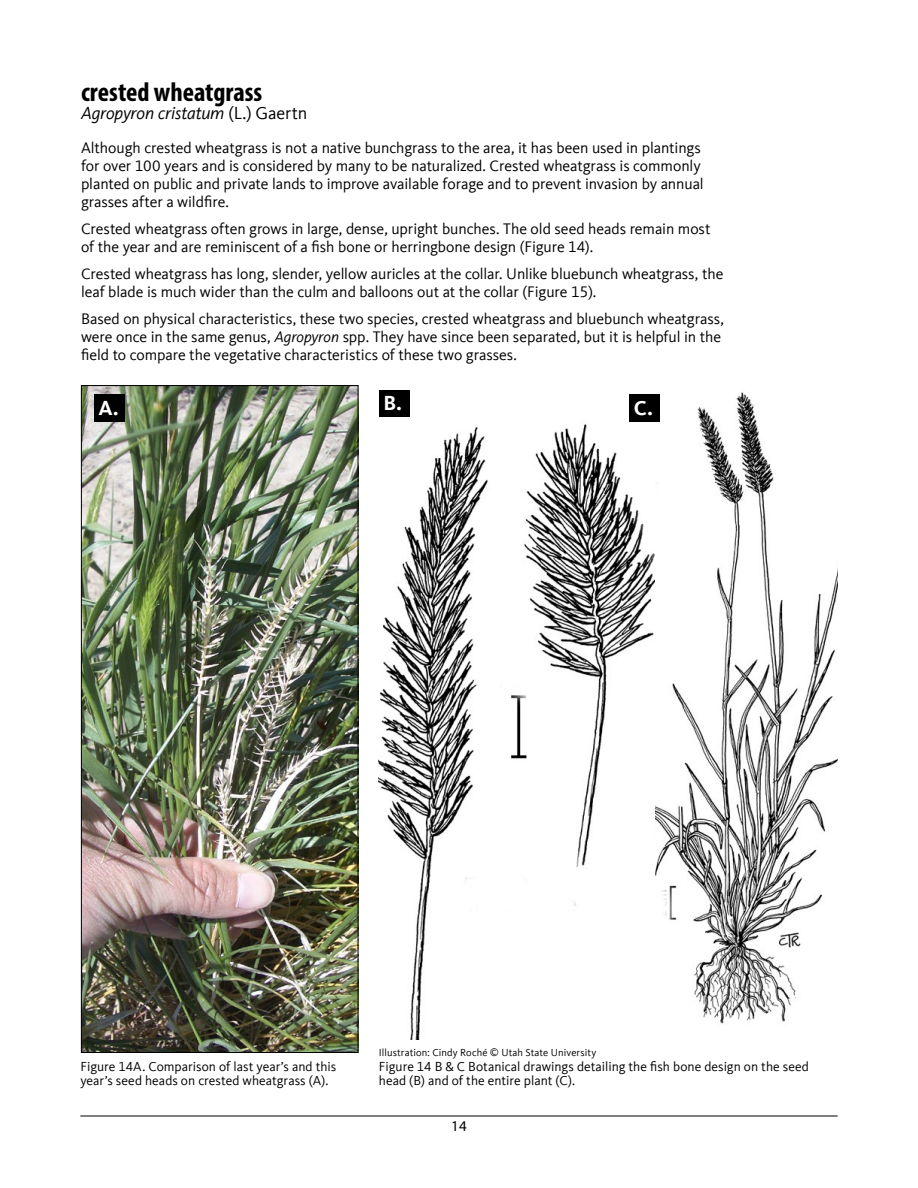
<style>
.page{position:relative;width:918px;height:1188px;background:#fff}
.page>*{position:absolute;margin:0;border:0;box-sizing:border-box;transform-origin:0 0}
.Subhead_18_tall{font:700 condensed 27px "Myriad Pro";color:#000}
.t1{font:700 21px "Kievit Offc";color:#fff}
.Subhead_12_grass_nam{font:italic 18px "Kievit Offc";letter-spacing:-.015em;color:#000}
.Body_Text1{font:15.75px/18px "Kievit Offc";letter-spacing:-.005em;color:#000}
.t2{font:15px "Myriad Pro";color:#000}
.t3{font:13.5px/13.5px "Kievit Offc";color:#000}
.Credit{font:10.5px "Kievit Offc";letter-spacing:.01em;color:#000}
.s1{font-style:normal}
.s2{font-style:italic}
</style>
<div class="page">
<hr style="left:80px;top:1116px;width:758px;height:1px;background:#000">
<img style="left:83px;top:387px;width:273px;height:664px">
<div style="left:81px;top:385px;width:277px;height:668px;border:1px solid #000"></div>
<div style="left:94px;top:394px;width:31px;height:27px;background:#000"></div>
<img style="left:655px;top:392px;width:183px;height:632px">
<img style="left:379px;top:421px;width:276px;height:618px">
<div style="left:502px;top:914px;width:154px;height:125px;background:#fff"></div>
<div style="left:629px;top:394px;width:31px;height:27px;background:#000"></div>
<div style="left:379px;top:390px;width:31px;height:27px;background:#000"></div>
<p class="Subhead_18_tall" style="left:81px;top:75px;width:183px">crested wheatgrass</p>
<h2 class="Subhead_12_grass_nam" style="left:81px;top:103px;width:228px">Agropyron cristatum <span class="s1">(L.) Gaertn</span></h2>
<p class="Body_Text1" style="left:81px;top:139px;width:624px">Although crested wheatgrass is not a native bunchgrass to the area, it has been used in plantings for over 100 years and is considered by many to be naturalized. Crested wheatgrass is commonly planted on public and private lands to improve available forage and to prevent invasion by annual grasses after a wildfire.</p>
<p class="Body_Text1" style="left:81px;top:220px;width:631px">Crested wheatgrass often grows in large, dense, upright bunches. The old seed heads remain most of the year and are reminiscent of a fish bone or herringbone design (Figure 14).</p>
<p class="Body_Text1" style="left:81px;top:265px;width:644px">Crested wheatgrass has long, slender, yellow auricles at the collar. Unlike bluebunch wheatgrass, the leaf blade is much wider than the culm and balloons out at the collar (Figure 15).</p>
<p class="Body_Text1" style="left:81px;top:310px;width:645px">Based on physical characteristics, these two species, crested wheatgrass and bluebunch wheatgrass, were once in the same genus, <span class="s2">Agropyron</span> spp. They have since been separated, but it is helpful in the field to compare the vegetative characteristics of these two grasses.</p>
<p class="t1" style="left:98px;top:395px;width:22px">A.</p>
<p class="t1" style="left:383px;top:391px;width:20px">B.</p>
<p class="t1" style="left:634px;top:395px;width:21px">C.</p>
<p class="t3" style="left:80px;top:1060px;width:257px">Figure 14A. Comparison of last year’s and this year’s seed heads on crested wheatgrass (A).</p>
<p class="Credit" style="left:379px;top:1047px;width:219px">Illustration: Cindy Roché © Utah State University</p>
<p class="t3" style="left:379px;top:1060px;width:432px">Figure 14 B &amp; C Botanical drawings detailing the fish bone design on the seed head (B) and of the entire plant (C).</p>
<p class="t2" style="left:451px;top:1117px;width:17px">14</p>
</div>
